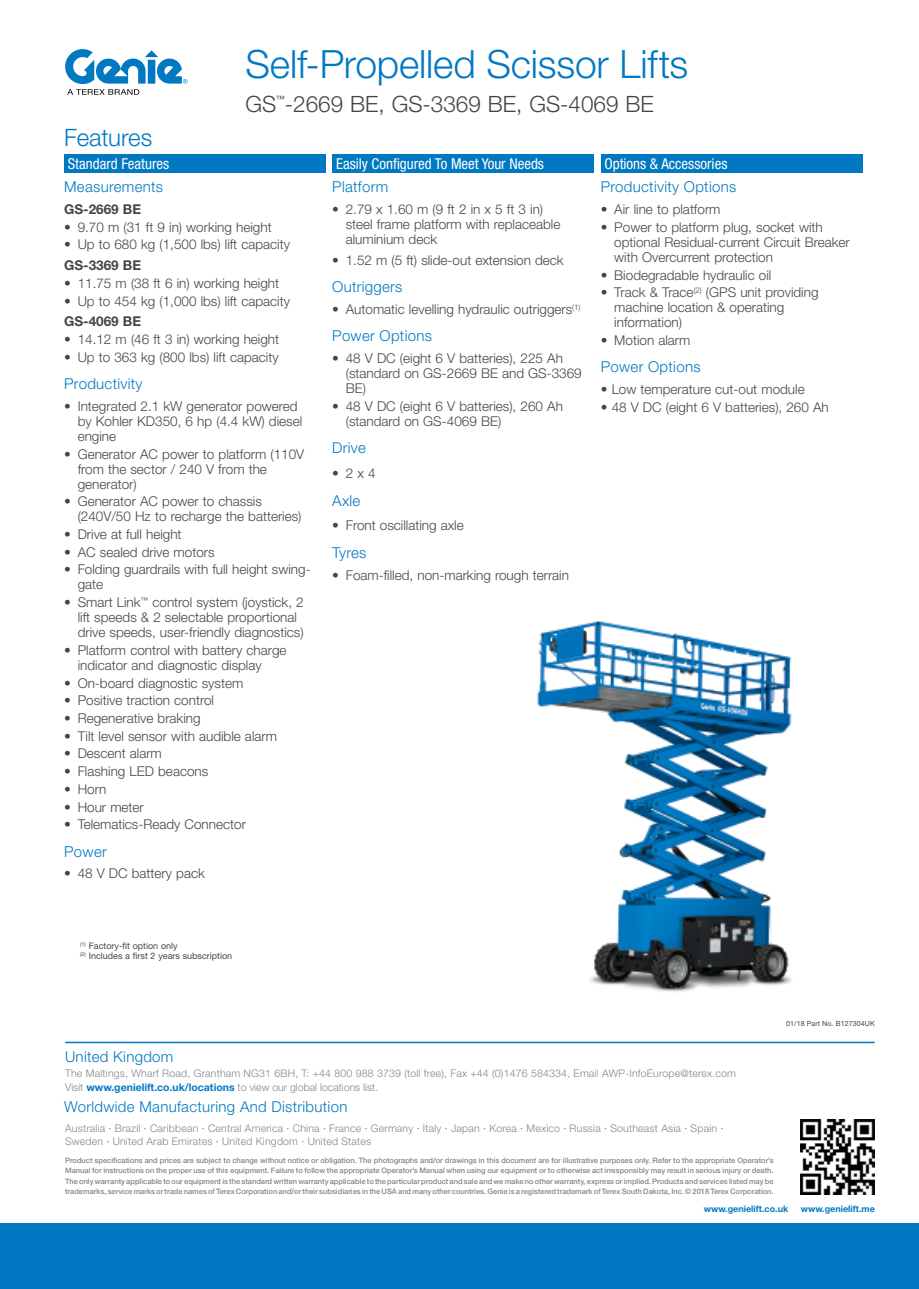
<style>
.page{position:relative;width:919px;height:1289px;background:#fff}
.page>*{position:absolute;margin:0;border:0;box-sizing:border-box;transform-origin:0 0}
.t1{font:300 39px "Helvetica Neue LT Std";letter-spacing:-.005em;color:#0079c2}
.t2{font:300 24px "Helvetica Neue LT Std";letter-spacing:-.01em;color:#0079c2}
.t3{font:300 22.5px "Helvetica Neue LT Std";color:#454545}
.t4{font:300 15px "Helvetica Neue LT Std";letter-spacing:.02em;color:#0079c2}
.t5{font:condensed 15px "Helvetica Neue LT Std";color:#fff}
.t6{font:300 13.5px/15px "Helvetica Neue LT Std";color:#454545}
.t7{font:700 13.5px "Helvetica Neue LT Std";color:#454545}
.t8{font:300 10.5px/13.5px "Helvetica Neue LT Std";letter-spacing:.02em;color:#83858b}
.t9{font:300 10.5px "Helvetica Neue LT Std";color:#83858b}
.t10{font:9px/10.5px "Helvetica Neue LT Std";color:#454545}
.t11{font:700 9px "Helvetica Neue LT Std";color:#0079c2}
.t12{font:condensed 8.7px "Helvetica Neue LT Std";color:#454545}
.t13{font:500 7.5px/10.5px "Helvetica Neue LT Std";color:#83858b;text-align:justify}
.t14{font:7.05px "Helvetica Neue LT Std";letter-spacing:.01em;color:#454545}
.s1{font-weight:700;color:#0079c2}
.s2{color:#0079c2}
</style>
<div class="page">
<svg style="left:65px;top:49px;width:122px;height:46px"></svg>
<div style="left:64px;top:155px;width:262px;height:18px;background:#0079c2"></div>
<div style="left:332px;top:155px;width:262px;height:18px;background:#0079c2"></div>
<div style="left:600px;top:155px;width:262px;height:18px;background:#0079c2"></div>
<img style="left:537px;top:621px;width:255px;height:371px">
<div style="left:0;top:1223px;width:918px;height:65px;background:#0079c2"></div>
<img style="left:800px;top:1119px;width:74px;height:74px">
<hr style="left:65px;top:1041px;width:809px;height:2px;background:#0079c2">
<h1 class="t1" style="left:245px;top:50px;width:444px">Self-Propelled Scissor Lifts</h1>
<h2 class="t2" style="left:64px;top:128px;width:90px">Features</h2>
<h3 class="t3" style="left:245px;top:96px;width:410px">GS -2669 BE, GS-3369 BE, GS-4069 BE</h3>
<p class="t12" style="left:276px;top:96px;width:10px">™</p>
<p class="t5" style="left:68px;top:159px;width:103px">Standard Features</p>
<p class="t5" style="left:336px;top:159px;width:209px">Easily Configured To Meet Your Needs</p>
<p class="t5" style="left:604px;top:159px;width:124px">Options &amp; Accessories</p>
<p class="t4" style="left:64px;top:182px;width:100px">Measurements</p>
<p class="t7" style="left:64px;top:204px;width:78px">GS-2669 BE</p>
<p class="t6" style="left:64px;top:221px;width:209px">• 9.70 m (31 ft 9 in) working height</p>
<p class="t6" style="left:64px;top:238px;width:227px">• Up to 680 kg (1,500 lbs) lift capacity</p>
<p class="t7" style="left:64px;top:260px;width:78px">GS-3369 BE</p>
<p class="t6" style="left:64px;top:277px;width:216px">• 11.75 m (38 ft 6 in) working height</p>
<p class="t6" style="left:64px;top:294px;width:227px">• Up to 454 kg (1,000 lbs) lift capacity</p>
<p class="t7" style="left:64px;top:317px;width:78px">GS-4069 BE</p>
<p class="t6" style="left:64px;top:333px;width:216px">• 14.12 m (46 ft 3 in) working height</p>
<p class="t6" style="left:64px;top:351px;width:216px">• Up to 363 kg (800 lbs) lift capacity</p>
<p class="t4" style="left:64px;top:378px;width:80px">Productivity</p>
<p class="t6" style="left:78px;top:400px;width:226px;text-indent:-13px">• Integrated 2.1 kW generator powered by Kohler KD350, 6 hp (4.4 kW) diesel engine</p>
<p class="t6" style="left:78px;top:447px;width:228px;text-indent:-13px">• Generator AC power to platform (110V from the sector / 240 V from the generator)</p>
<p class="t6" style="left:78px;top:495px;width:225px;text-indent:-13px">• Generator AC power to chassis (240V/50 Hz to recharge the batteries)</p>
<p class="t6" style="left:64px;top:528px;width:119px">• Drive at full height</p>
<p class="t6" style="left:64px;top:545px;width:152px">• AC sealed drive motors</p>
<p class="t6" style="left:78px;top:563px;width:234px;text-indent:-13px">• Folding guardrails with full height swing&shy;gate</p>
<p class="t6" style="left:78px;top:596px;width:227px;text-indent:-13px">• Smart Link<sup>™</sup> control system (joystick, 2 lift speeds &amp; 2 selectable proportional drive speeds, user-friendly diagnostics)</p>
<p class="t6" style="left:78px;top:644px;width:210px;text-indent:-13px">• Platform control with battery charge indicator and diagnostic display</p>
<p class="t6" style="left:64px;top:676px;width:180px">• On-board diagnostic system</p>
<p class="t6" style="left:64px;top:694px;width:151px">• Positive traction control</p>
<p class="t6" style="left:64px;top:712px;width:138px">• Regenerative braking</p>
<p class="t6" style="left:64px;top:729px;width:214px">• Tilt level sensor with audible alarm</p>
<p class="t6" style="left:64px;top:747px;width:99px">• Descent alarm</p>
<p class="t6" style="left:64px;top:765px;width:145px">• Flashing LED beacons</p>
<p class="t6" style="left:64px;top:782px;width:44px">• Horn</p>
<p class="t6" style="left:64px;top:800px;width:81px">• Hour meter</p>
<p class="t6" style="left:64px;top:818px;width:183px">• Telematics-Ready Connector</p>
<p class="t4" style="left:64px;top:846px;width:44px">Power</p>
<p class="t6" style="left:64px;top:867px;width:142px">• 48 V DC battery pack</p>
<p class="t4" style="left:332px;top:182px;width:57px">Platform</p>
<p class="t6" style="left:346px;top:203px;width:216px;text-indent:-13px">• 2.79 x 1.60 m (9 ft 2 in x 5 ft 3 in) steel frame platform with replaceable aluminium deck</p>
<p class="t6" style="left:332px;top:254px;width:233px">• 1.52 m (5 ft) slide-out extension deck</p>
<p class="t4" style="left:332px;top:281px;width:72px">Outriggers</p>
<p class="t6" style="left:332px;top:303px;width:250px">• Automatic levelling hydraulic outriggers<sup>(1)</sup></p>
<p class="t4" style="left:332px;top:331px;width:101px">Power Options</p>
<p class="t6" style="left:346px;top:352px;width:237px;text-indent:-13px">• 48 V DC (eight 6 V batteries), 225 Ah (standard on GS-2669 BE and GS-3369<br>BE)</p>
<p class="t6" style="left:346px;top:400px;width:219px;text-indent:-13px">• 48 V DC (eight 6 V batteries), 260 Ah (standard on GS-4069 BE)</p>
<p class="t4" style="left:332px;top:442px;width:35px">Drive</p>
<p class="t6" style="left:332px;top:467px;width:45px">• 2 x 4</p>
<p class="t4" style="left:332px;top:495px;width:30px">Axle</p>
<p class="t6" style="left:332px;top:519px;width:133px">• Front oscillating axle</p>
<p class="t4" style="left:332px;top:547px;width:36px">Tyres</p>
<p class="t6" style="left:332px;top:568px;width:238px">• Foam-filled, non-marking rough terrain</p>
<p class="t4" style="left:600px;top:182px;width:137px">Productivity Options</p>
<p class="t6" style="left:600px;top:203px;width:121px">• Air line to platform</p>
<p class="t6" style="left:614px;top:221px;width:237px;text-indent:-13px">• Power to platform plug, socket with optional Residual-current Circuit Breaker with Overcurrent protection</p>
<p class="t6" style="left:600px;top:268px;width:172px">• Biodegradable hydraulic oil</p>
<p class="t6" style="left:614px;top:286px;width:206px;text-indent:-13px">• Track &amp; Trace<sup>(2)</sup> (GPS unit providing machine location &amp; operating information)</p>
<p class="t6" style="left:600px;top:334px;width:91px">• Motion alarm</p>
<p class="t4" style="left:600px;top:361px;width:101px">Power Options</p>
<p class="t6" style="left:600px;top:383px;width:205px">• Low temperature cut-out module</p>
<p class="t6" style="left:600px;top:401px;width:229px">• 48 V DC (eight 6 V batteries), 260 Ah</p>
<p class="t10" style="left:80px;top:941px;width:153px"><sup>(1)</sup> Factory-fit option only<br><sup>(2)</sup> Includes a first 2 years subscription</p>
<p class="t14" style="left:786px;top:1020px;width:90px">01/18 Part No. B127304UK</p>
<p class="t4" style="left:65px;top:1050px;width:110px">United Kingdom</p>
<p class="t8" style="left:65px;top:1067px;width:672px">The Maltings, Wharf Road, Grantham NG31 6BH, T: +44 800 988 3739 (toll free), Fax +44 (0)1476 584334, Email AWP-InfoEurope@terex.com</p>
<p class="t9" style="left:65px;top:1083px;width:314px">Visit <span class="s1">www.genielift.co.uk/locations</span> to view our global locations list.</p>
<p class="t4" style="left:64px;top:1101px;width:285px">Worldwide Manufacturing And Distribution</p>
<p class="t8" style="left:65px;top:1122px;width:659px">Australia <span class="s2">·</span> Brazil <span class="s2">·</span> Caribbean <span class="s2">·</span> Central America <span class="s2">·</span> China <span class="s2">·</span> France <span class="s2">·</span> Germany <span class="s2">·</span> Italy <span class="s2">·</span> Japan <span class="s2">·</span> Korea <span class="s2">·</span> Mexico <span class="s2">·</span> Russia <span class="s2">·</span> Southeast Asia <span class="s2">·</span> Spain <span class="s2">·<br></span>Sweden <span class="s2">·</span> United Arab Emirates <span class="s2">·</span> United Kingdom <span class="s2">·</span> United States</p>
<p class="t13" style="left:65px;top:1155px;width:710px">Product specifications and prices are subject to change without notice or obligation. The photographs and/or drawings in this document are for illustrative purposes only. Refer to the appropriate Operator’s Manual for instructions on the proper use of this equipment. Failure to follow the appropriate Operator’s Manual when using our equipment or to otherwise act irresponsibly may result in serious injury or death.<br>The only warranty applicable to our equipment is the standard written warranty applicable to the particular product and sale and we make no other warranty, express or implied. Products and services listed may be trademarks, service marks or trade names of Terex Corporation and/or their subsidiaries in the USA and many other countries. Genie is a registered trademark of Terex South Dakota, Inc. © 2018 Terex Corporation.</p>
<p class="t11" style="left:703px;top:1205px;width:86px">www.genielift.co.uk</p>
<p class="t11" style="left:800px;top:1205px;width:76px">www.genielift.me</p>
</div>
